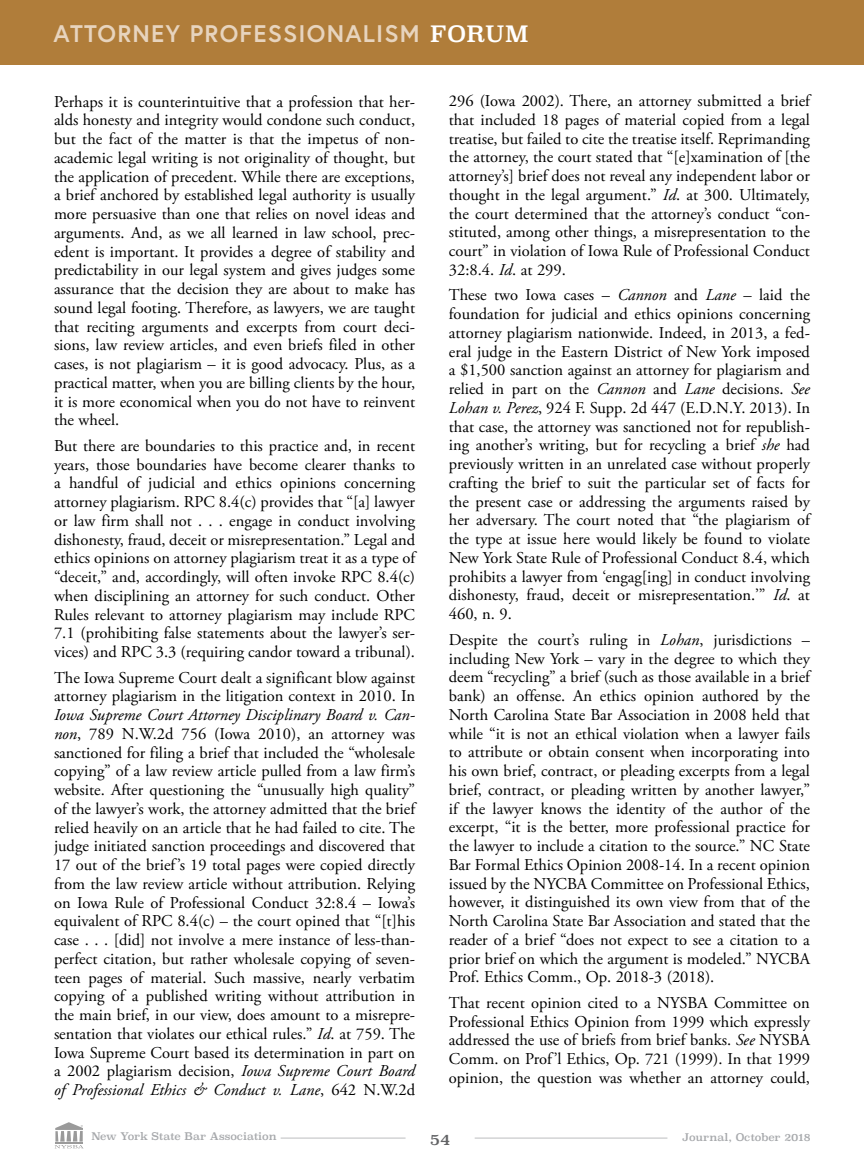
<style>
.page{position:relative;width:864px;height:1175px;background:#fff}
.page>*{position:absolute;margin:0;border:0;box-sizing:border-box;transform-origin:0 0}
.t1{font:700 24px "Europa";letter-spacing:.05em;color:#e7d4be}
.t2{font:16.5px/18.8px "Adobe Garamond Pro";color:#000;text-align:justify}
.t3{font:15px "Superclarendon Rg";color:#636466}
.t4{font:10.5px "Superclarendon Rg";color:#a7a9ac}
.s1{font-family:"Superclarendon Rg";font-weight:400;font-size:22.5px;color:#fff}
.s2{font-style:italic}
</style>
<div class="page">
<hr style="left:281px;top:1137px;width:125px;height:1px;background:#bcbec0">
<hr style="left:475px;top:1137px;width:192px;height:1px;background:#bcbec0">
<svg style="left:55px;top:1122px;width:28px;height:26px"></svg>
<div style="left:0;top:0;width:863px;height:65px;background:#b07d3a"></div>
<hr style="left:863px;top:0;width:1px;height:65px;background:#b07d3a">
<h1 class="t1" style="left:53px;top:17px;width:477px">ATTORNEY PROFESSIONALISM <span class="s1">FORUM</span></h1>
<p class="t2" style="left:54px;top:92px;width:363px">Perhaps it is counterintuitive that a profession that her&shy;alds honesty and integrity would condone such conduct, but the fact of the matter is that the impetus of non&shy;academic legal writing is not originality of thought, but the application of precedent. While there are exceptions, a brief anchored by established legal authority is usually more persuasive than one that relies on novel ideas and arguments. And, as we all learned in law school, prec&shy;edent is important. It provides a degree of stability and predictability in our legal system and gives judges some assurance that the decision they are about to make has sound legal footing. Therefore, as lawyers, we are taught that reciting arguments and excerpts from court deci&shy;sions, law review articles, and even briefs filed in other cases, is not plagiarism – it is good advocacy. Plus, as a practical matter, when you are billing clients by the hour, it is more economical when you do not have to reinvent the wheel.</p>
<p class="t2" style="left:54px;top:437px;width:365px">But there are boundaries to this practice and, in recent years, those boundaries have become clearer thanks to a handful of judicial and ethics opinions concerning attorney plagiarism. RPC 8.4(c) provides that “[a] lawyer or law firm shall not . . . engage in conduct involving dishonesty, fraud, deceit or misrepresentation.” Legal and ethics opinions on attorney plagiarism treat it as a type of “deceit,” and, accordingly, will often invoke RPC 8.4(c) when disciplining an attorney for such conduct. Other Rules relevant to attorney plagiarism may include RPC 7.1 (prohibiting false statements about the lawyer’s ser&shy;vices) and RPC 3.3 (requiring candor toward a tribunal).</p>
<p class="t2" style="left:54px;top:668px;width:363px">The Iowa Supreme Court dealt a significant blow against attorney plagiarism in the litigation context in 2010. In</p>
<p class="t2" style="left:54px;top:706px;width:365px"><span class="s2">Iowa Supreme Court Attorney Disciplinary Board v. Can&shy;non</span>, 789 N.W.2d 756 (Iowa 2010), an attorney was sanctioned for filing a brief that included the “wholesale copying” of a law review article pulled from a law firm’s website. After questioning the “unusually high quality” of the lawyer’s work, the attorney admitted that the brief relied heavily on an article that he had failed to cite. The judge initiated sanction proceedings and discovered that 17 out of the brief’s 19 total pages were copied directly from the law review article without attribution. Relying on Iowa Rule of Professional Conduct 32:8.4 – Iowa’s equivalent of RPC 8.4(c) – the court opined that “[t]his case . . . [did] not involve a mere instance of less-than&shy;perfect citation, but rather wholesale copying of seven&shy;teen pages of material. Such massive, nearly verbatim copying of a published writing without attribution in the main brief, in our view, does amount to a misrepre&shy;sentation that violates our ethical rules.” <span class="s2">Id</span>. at 759. The Iowa Supreme Court based its determination in part on a 2002 plagiarism decision, <span class="s2">Iowa Supreme Court Board of Professional Ethics &amp; Conduct v. Lane</span>, 642 N.W.2d</p>
<p class="t2" style="left:449px;top:92px;width:365px">296 (Iowa 2002). There, an attorney submitted a brief that included 18 pages of material copied from a legal treatise, but failed to cite the treatise itself. Reprimanding the attorney, the court stated that “[e]xamination of [the attorney’s] brief does not reveal any independent labor or thought in the legal argument.” <span class="s2">Id</span>. at 300. Ultimately, the court determined that the attorney’s conduct “con&shy;stituted, among other things, a misrepresentation to the court” in violation of Iowa Rule of Professional Conduct 32:8.4. <span class="s2">Id</span>. at 299.</p>
<p class="t2" style="left:449px;top:286px;width:365px">These two Iowa cases – <span class="s2">Cannon</span> and <span class="s2">Lane</span> – laid the foundation for judicial and ethics opinions concerning attorney plagiarism nationwide. Indeed, in 2013, a fed&shy;eral judge in the Eastern District of New York imposed a $1,500 sanction against an attorney for plagiarism and relied in part on the <span class="s2">Cannon</span> and <span class="s2">Lane</span> decisions. <span class="s2">See Lohan v. Perez</span>, 924 F. Supp. 2d 447 (E.D.N.Y. 2013). In that case, the attorney was sanctioned not for republish&shy;ing another’s writing, but for recycling a brief <span class="s2">she</span> had previously written in an unrelated case without properly crafting the brief to suit the particular set of facts for the present case or addressing the arguments raised by her adversary. The court noted that “the plagiarism of the type at issue here would likely be found to violate New York State Rule of Professional Conduct 8.4, which prohibits a lawyer from ‘engag[ing] in conduct involving dishonesty, fraud, deceit or misrepresentation.’” <span class="s2">Id</span>. at 460, n. 9.</p>
<p class="t2" style="left:449px;top:630px;width:365px">Despite the court’s ruling in <span class="s2">Lohan</span>, jurisdictions – including New York – vary in the degree to which they deem “recycling” a brief (such as those available in a brief bank) an offense. An ethics opinion authored by the North Carolina State Bar Association in 2008 held that while “it is not an ethical violation when a lawyer fails to attribute or obtain consent when incorporating into his own brief, contract, or pleading excerpts from a legal brief, contract, or pleading written by another lawyer,” if the lawyer knows the identity of the author of the excerpt, “it is the better, more professional practice for the lawyer to include a citation to the source.” NC State Bar Formal Ethics Opinion 2008-14. In a recent opinion issued by the NYCBA Committee on Professional Ethics, however, it distinguished its own view from that of the North Carolina State Bar Association and stated that the reader of a brief “does not expect to see a citation to a prior brief on which the argument is modeled.” NYCBA Prof. Ethics Comm., Op. 2018-3 (2018).</p>
<p class="t2" style="left:449px;top:993px;width:363px">That recent opinion cited to a NYSBA Committee on Professional Ethics Opinion from 1999 which expressly addressed the use of briefs from brief banks. <span class="s2">See</span> NYSBA Comm. on Prof’l Ethics, Op. 721 (1999). In that 1999 opinion, the question was whether an attorney could,</p>
<p class="t4" style="left:91px;top:1130px;width:187px">New York State Bar Association</p>
<p class="t3" style="left:430px;top:1130px;width:21px">54</p>
<p class="t4" style="left:682px;top:1131px;width:130px">Journal, October 2018</p>
</div>
